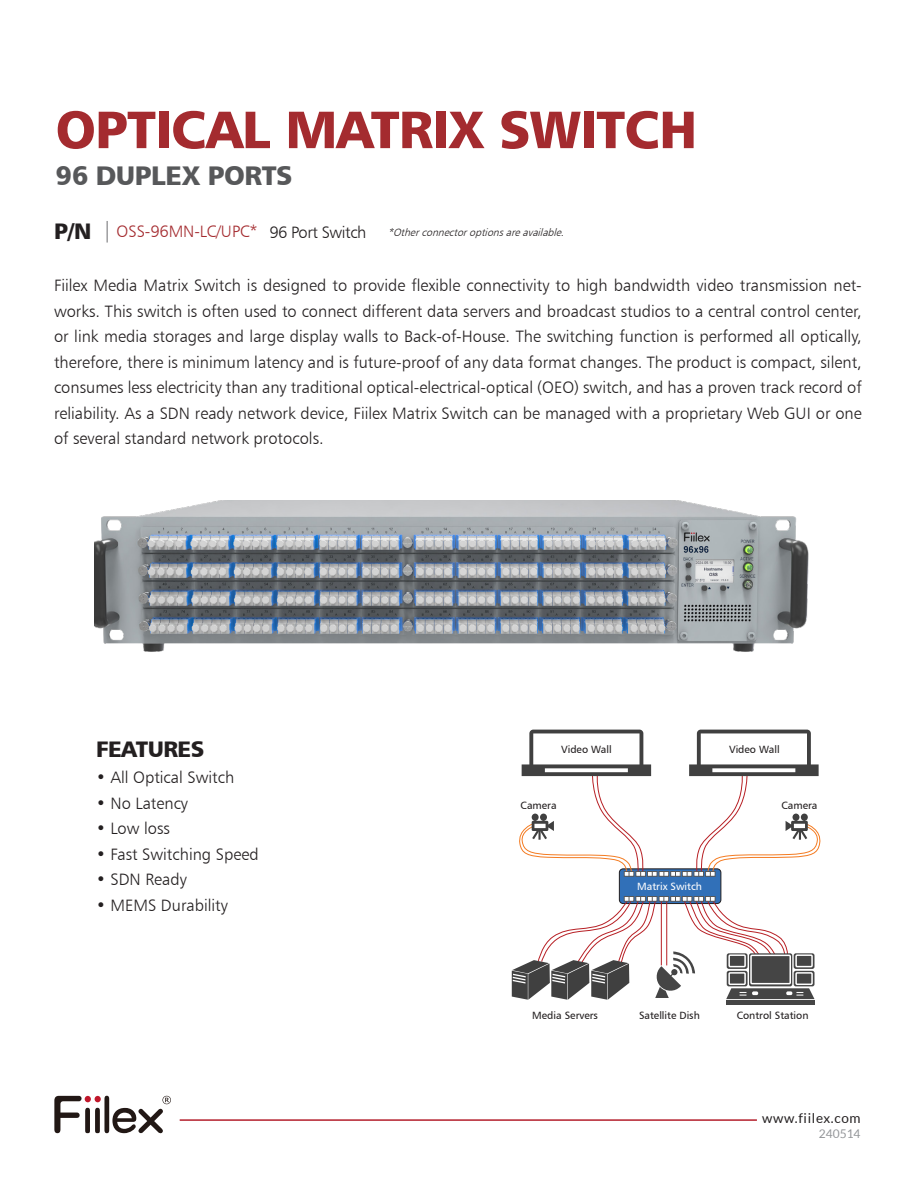
<style>
.page{position:relative;width:915px;height:1188px;background:#fff}
.page>*{position:absolute;margin:0;border:0;box-sizing:border-box;transform-origin:0 0}
.t1{font:52.5px "Humanist 777 BT Black B";letter-spacing:-.015em;color:#a42b2f}
.t2{font:27px "Humanist 777 BT Black B";letter-spacing:-.015em;color:#57585a}
.t3{font:22.5px "Humanist 777 BT Black B";letter-spacing:-.025em;color:#231f20}
.t4{font:16.5px/25.5px "Humanist 777 BT Light B";color:#231f20;text-align:justify}
.t5{font:16.5px "Humanist 777 BT Light B";letter-spacing:-.005em;color:#a42b2f}
.t6{font:16.5px "Humanist 777 BT Light B";letter-spacing:-.025em;color:#231f20}
.t7{font:13.5px "Lato";letter-spacing:.05em;color:#231f20}
.t8{font:12px "Lato";color:#939598}
.t9{font:10.5px "Humanist 777 BT Roman B";color:#231f20}
.t10{font:italic 10.5px "Humanist 777 BT Light B";color:#231f20}
.t11{font:10.5px "Humanist 777 BT Roman B";color:#fff}
</style>
<div class="page">
<hr style="left:180px;top:1119px;width:577px;height:2px;background:#b41f2c">
<svg style="left:54px;top:1096px;width:117px;height:38px"></svg>
<svg style="left:107px;top:221px;width:1px;height:22px"></svg>
<div style="left:619px;top:869px;width:102px;height:35px;background:#3170b8;border-radius:4px"></div>
<div style="left:619px;top:869px;width:102px;height:35px;border:1px solid #231f20;border-radius:4px"></div>
<hr style="left:726px;top:1000px;width:89px;height:4px;background:#454545">
<svg style="left:519px;top:730px;width:302px;height:147px"></svg>
<svg style="left:512px;top:896px;width:303px;height:104px"></svg>
<img style="left:94px;top:500px;width:715px;height:152px">
<p class="t1" style="left:56px;top:96px;width:643px">OPTICAL MATRIX SWITCH</p>
<p class="t2" style="left:56px;top:158px;width:238px">96 DUPLEX PORTS</p>
<p class="t3" style="left:54px;top:216px;width:39px">P/N</p>
<p class="t5" style="left:117px;top:222px;width:143px">OSS-96MN-LC/UPC*</p>
<p class="t6" style="left:269px;top:222px;width:99px">96 Port Switch</p>
<p class="t10" style="left:388px;top:226px;width:181px">*Otherconnectoroptionsareavailable.</p>
<p class="t4" style="left:54px;top:272px;width:809px">Fiilex Media Matrix Switch is designed to provide flexible connectivity to high bandwidth video transmission net&shy;works. This switch is often used to connect different data servers and broadcast studios to a central control center, or link media storages and large display walls to Back-of-House. The switching function is performed all optically, therefore, there is minimum latency and is future-proof of any data format changes. The product is compact, silent, consumes less electricity than any traditional optical-electrical-optical (OEO) switch, and has a proven track record of reliability. As a SDN ready network device, Fiilex Matrix Switch can be managed with a proprietary Web GUI or one of several standard network protocols.</p>
<p class="t3" style="left:96px;top:735px;width:110px">FEATURES</p>
<p class="t4" style="left:96px;top:765px;width:140px">• All Optical Switch</p>
<p class="t4" style="left:96px;top:790px;width:93px">• No Latency</p>
<p class="t4" style="left:96px;top:816px;width:75px">• Low loss</p>
<p class="t4" style="left:96px;top:841px;width:164px">• Fast Switching Speed</p>
<p class="t4" style="left:96px;top:867px;width:92px">• SDN Ready</p>
<p class="t4" style="left:96px;top:892px;width:133px">• MEMS Durability</p>
<p class="t9" style="left:561px;top:743px;width:52px">Video Wall</p>
<p class="t9" style="left:729px;top:743px;width:52px">Video Wall</p>
<p class="t9" style="left:521px;top:798px;width:37px">Camera</p>
<p class="t9" style="left:782px;top:798px;width:37px">Camera</p>
<p class="t11" style="left:637px;top:880px;width:66px">Matrix Switch</p>
<p class="t9" style="left:532px;top:1009px;width:67px">Media Servers</p>
<p class="t9" style="left:639px;top:1009px;width:62px">Satellite Dish</p>
<p class="t9" style="left:737px;top:1009px;width:73px">Control Station</p>
<p class="t7" style="left:762px;top:1110px;width:100px">www.fiilex.com</p>
<p class="t8" style="left:819px;top:1127px;width:43px">240514</p>
</div>
